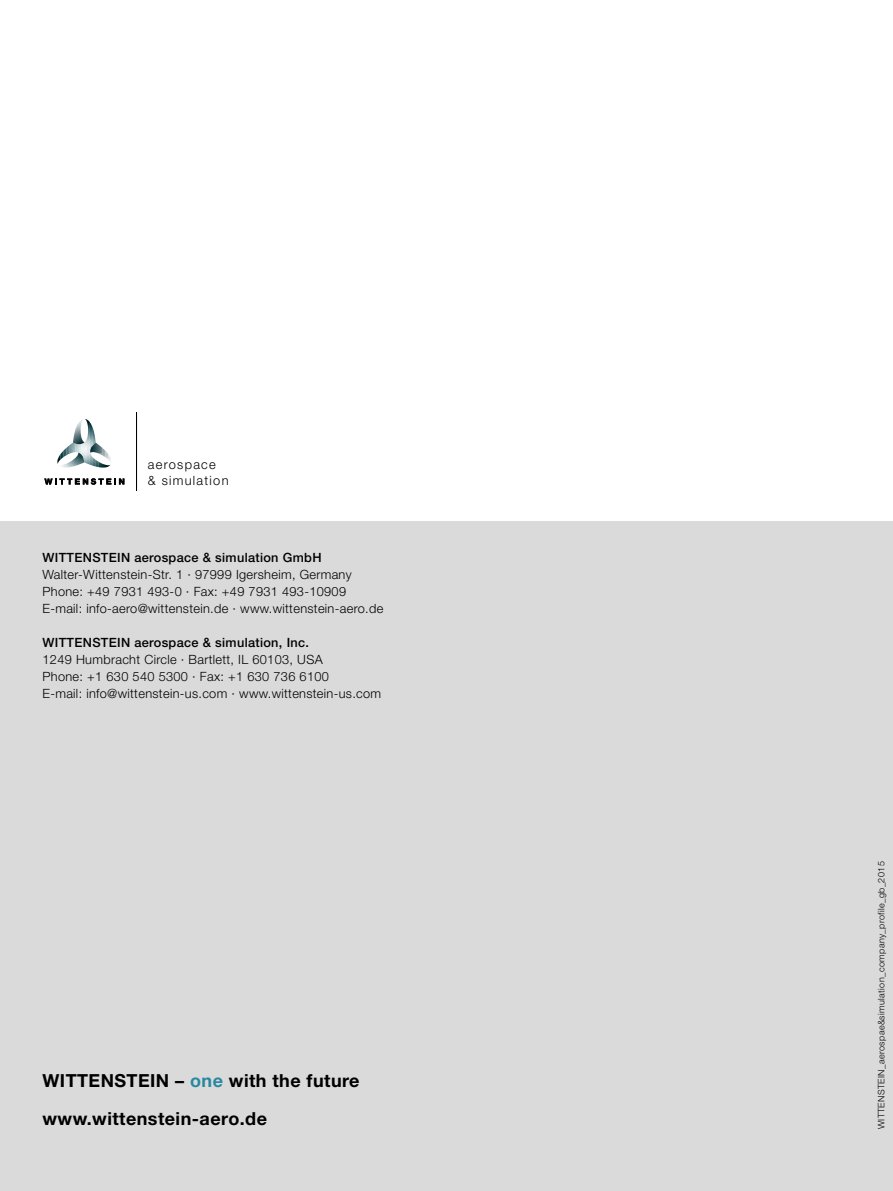
<style>
.page{position:relative;width:893px;height:1191px;background:#fff}
.page>*{position:absolute;margin:0;border:0;box-sizing:border-box;transform-origin:0 0}
.t1{font:700 18px/38.4px "Helvetica Neue LT Std";letter-spacing:.025em;color:#000}
.t2{font:300 12.9px/15.5px "Helvetica Neue LT";letter-spacing:.1em;color:#000}
.t3{font:300 12.75px/17px "Helvetica Neue LT Std";letter-spacing:.025em;color:#000}
.t4{font:500 12.75px "Helvetica Neue LT Std";letter-spacing:.025em;color:#000}
.t5{font:300 9px "Helvetica Neue LT Std";letter-spacing:.04em;color:#000}
.s1{color:#28889f}
</style>
<div class="page">
<div style="left:0;top:521px;width:893px;height:670px;background:#dadada"></div>
<svg style="left:57px;top:419px;width:54px;height:49px"></svg>
<svg style="left:44px;top:478px;width:80px;height:7px"></svg>
<hr style="left:136px;top:413px;width:1px;height:77px;background:#000">
<p class="t2" style="left:148px;top:456px;width:82px">aerospace<br>&amp; simulation</p>
<p class="t4" style="left:43px;top:550px;width:280px">WITTENSTEIN aerospace &amp; simulation GmbH</p>
<p class="t3" style="left:43px;top:566px;width:342px">Walter-Wittenstein-Str. 1 · 97999 Igersheim, Germany<br>Phone: +49 7931 493-0 · Fax: +49 7931 493-10909<br>E-mail: info-aero@wittenstein.de · www.wittenstein-aero.de</p>
<p class="t4" style="left:43px;top:635px;width:268px">WITTENSTEIN aerospace &amp; simulation, Inc.</p>
<p class="t3" style="left:43px;top:651px;width:340px">1249 Humbracht Circle · Bartlett, IL 60103, USA<br>Phone: +1 630 540 5300 · Fax: +1 630 736 6100<br>E-mail: info@wittenstein-us.com · www.wittenstein-us.com</p>
<h1 class="t1" style="left:43px;top:1060px;width:319px">WITTENSTEIN – <span class="s1">one</span> with the future www.wittenstein-aero.de</h1>
<p class="t5" style="left:876px;top:1129px;width:269px;rotate:-90deg">WITTENSTEIN_aerospae&amp;simulation_company_profile_gb_2015</p>
</div>
